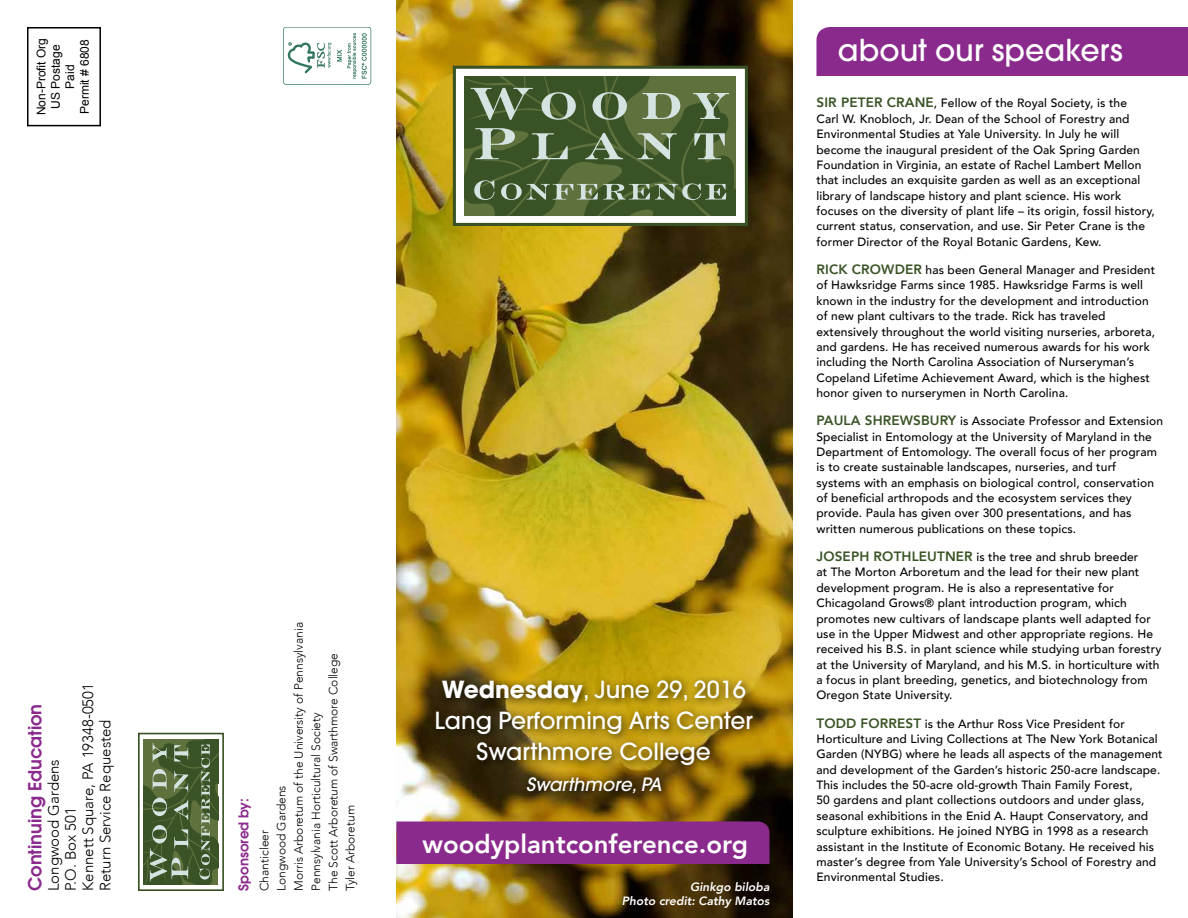
<style>
.page{position:relative;width:1188px;height:918px;background:#fff}
.page>*{position:absolute;margin:0;border:0;box-sizing:border-box;transform-origin:0 0}
.t1{font:500 30px "Avant Garde";color:#fff}
.t2{font:800 25.8px "Avenir";color:#fff}
.t3{font:500 23.4px/31.2px "Avant Garde";color:#fff;text-align:center}
.t4{font:italic 500 18.15px "Avant Garde";color:#fff}
.t5{font:600 18px "Avant Garde";color:#8b2a8d}
.t6{font:300 15px/17.2px "Avenir";color:#000}
.t7{font:600 13.5px "Avant Garde";color:#8b2a8d}
.t8{font:500 12px/15.3px "Avenir";letter-spacing:.01em;color:#000}
.t9{font:300 12px/17.2px "Avenir";color:#000}
.t10{font:12px/14.4px "Arial";color:#000;text-align:center}
.t11{font:italic 800 12px/14.4px "Avenir";color:#fff;text-align:right}
.s1{font-weight:700}
.s2{font-weight:800;font-size:13.5px;color:#3b5426}
</style>
<div class="page">
<img style="left:396px;top:0;width:397px;height:918px">
<svg style="left:283px;top:27px;width:88px;height:58px"></svg>
<div style="left:27px;top:27px;width:74px;height:99px;border:2px solid #000"></div>
<div style="left:430px;top:674px;width:333px;height:129px;background:#000;opacity:.75"></div>
<div style="left:454px;top:67px;width:292px;height:157px;background:#fff"></div>
<div style="left:453px;top:66px;width:295px;height:160px;border:3px solid #3a5326"></div>
<svg style="left:464px;top:76px;width:272px;height:139px;background:#586e45"></svg>
<div style="left:396px;top:821px;width:374px;height:43px;background:#8b2a8d"></div>
<div style="left:816px;top:27px;width:372px;height:49px;background:#8b2a8d"></div>
<svg style="left:143px;top:739px;width:76px;height:146px"></svg>
<div style="left:138px;top:733px;width:86px;height:158px;border:2px solid #3a5326"></div>
<svg style="left:144px;top:739px;width:74px;height:146px;background:#576d44"></svg>
<p class="t10" style="left:34px;top:115px;width:79px;rotate:-90deg">Non-Profit Org<br>US Postage<br>Paid<br>Permit # 6808</p>
<p class="t6" style="left:45px;top:891px;width:209px;rotate:-90deg">Longwood Gardens<br>P.O. Box 501<br>Kennett Square, PA 19348-0501<br>Return Service Requested</p>
<h3 class="t5" style="left:23px;top:891px;width:189px;rotate:-90deg">Continuing Education</h3>
<p class="t7" style="left:235px;top:891px;width:95px;rotate:-90deg">Sponsored by:</p>
<p class="t9" style="left:256px;top:891px;width:270px;rotate:-90deg">Chanticleer<br>Longwood Gardens<br>Morris Arboretum of the University of Pennsylvania<br>Pennsylvania Horticultural Society<br>The Scott Arboretum of Swarthmore College<br>Tyler Arboretum</p>
<h3 class="t3" style="left:435px;top:674px;width:320px"><span class="s1">Wednesday</span>, June 29, 2016<br>Lang Performing Arts Center<br>Swarthmore College</h3>
<h3 class="t4" style="left:526px;top:774px;width:137px">Swarthmore, PA</h3>
<h2 class="t2" style="left:423px;top:824px;width:327px">woodyplantconference.org</h2>
<p class="t11" style="left:622px;top:880px;width:149px">Ginkgo biloba<br>Photo credit: Cathy Matos</p>
<h1 class="t1" style="left:838px;top:32px;width:286px">about our speakers</h1>
<p class="t8" style="left:816px;top:95px;width:340px"><span class="s2">SIR PETER CRANE</span>, Fellow of the Royal Society, is the<br>Carl W. Knobloch, Jr. Dean of the School of Forestry and Environmental Studies at Yale University. In July he will become the inaugural president of the Oak Spring Garden Foundation in Virginia, an estate of Rachel Lambert Mellon that includes an exquisite garden as well as an exceptional library of landscape history and plant science. His work focuses on the diversity of plant life – its origin, fossil history, current status, conservation, and use. Sir Peter Crane is the former Director of the Royal Botanic Gardens, Kew.</p>
<p class="t8" style="left:816px;top:262px;width:340px"><span class="s2">RICK CROWDER</span> has been General Manager and President of Hawksridge Farms since 1985. Hawksridge Farms is well known in the industry for the development and introduction of new plant cultivars to the trade. Rick has traveled extensively throughout the world visiting nurseries, arboreta, and gardens. He has received numerous awards for his work including the North Carolina Association of Nurseryman’s Copeland Lifetime Achievement Award, which is the highest honor given to nurserymen in North Carolina.</p>
<p class="t8" style="left:816px;top:413px;width:348px"><span class="s2">PAULA SHREWSBURY</span> is Associate Professor and Extension Specialist in Entomology at the University of Maryland in the Department of Entomology. The overall focus of her program is to create sustainable landscapes, nurseries, and turf systems with an emphasis on biological control, conservation of beneficial arthropods and the ecosystem services they provide. Paula has given over 300 presentations, and has written numerous publications on these topics.</p>
<p class="t8" style="left:816px;top:549px;width:346px"><span class="s2">JOSEPH ROTHLEUTNER</span> is the tree and shrub breeder<br>at The Morton Arboretum and the lead for their new plant development program. He is also a representative for Chicagoland Grows® plant introduction program, which promotes new cultivars of landscape plants well adapted for use in the Upper Midwest and other appropriate regions. He received his B.S. in plant science while studying urban forestry at the University of Maryland, and his M.S. in horticulture with a focus in plant breeding, genetics, and biotechnology from Oregon State University.</p>
<p class="t8" style="left:816px;top:715px;width:348px"><span class="s2">TODD FORREST</span> is the Arthur Ross Vice President for Horticulture and Living Collections at The New York Botanical Garden (NYBG) where he leads all aspects of the management and development of the Garden’s historic 250-acre landscape.<br>This includes the 50-acre old-growth Thain Family Forest,<br>50 gardens and plant collections outdoors and under glass, seasonal exhibitions in the Enid A. Haupt Conservatory, and sculpture exhibitions. He joined NYBG in 1998 as a research assistant in the Institute of Economic Botany. He received his master’s degree from Yale University’s School of Forestry and Environmental Studies.</p>
</div>
